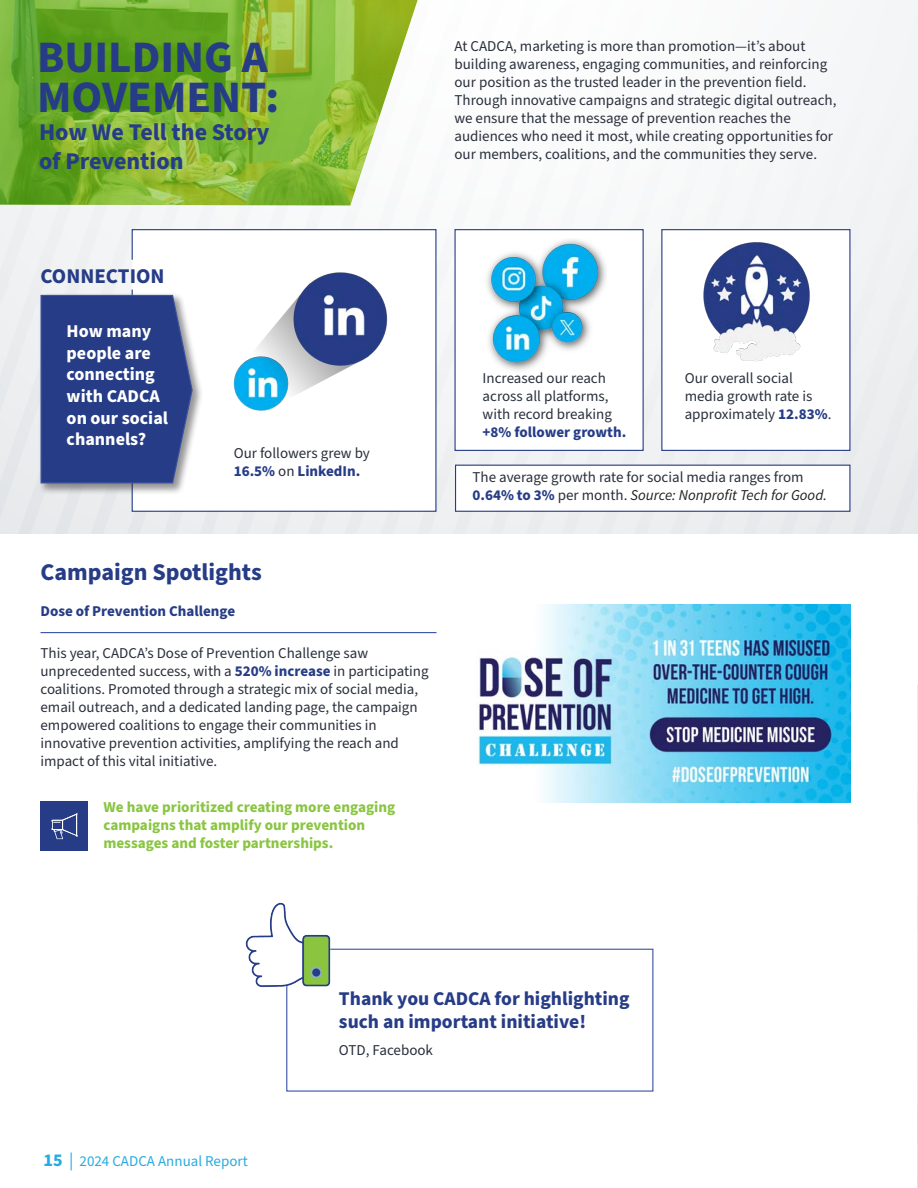
<style>
.page{position:relative;width:918px;height:1188px;background:#fff}
.page>*{position:absolute;margin:0;border:0;box-sizing:border-box;transform-origin:0 0}
.t1{font:700 45px/40.5px "Source Sans Pro";color:#263c86}
.t2{font:700 24px/28.8px "Source Sans Pro";color:#263c86}
.Body_Head{font:700 21px "Source Sans Pro";color:#263c86}
.t3{font:700 19.5px/23.4px "Source Sans Pro";color:#263c86}
.t4{font:700 18px/21.6px "Source Sans Pro";color:#fff}
.Body_Head-2{font:700 15.15px/18.1px "Source Sans Pro";color:#89c541}
.t5{font:15px/18px "Source Sans Pro";color:#2a2f3c}
.t6{font:700 15px "Source Sans Pro";color:#263c86}
.t7{font:15px "Source Sans Pro";color:#29abe2}
.s1{font-weight:700;color:#263c86}
.s2{font-family:"Source Sans Variable";font-style:italic;color:#231f20}
.s3{font-weight:700;font-size:18px}
.s4{font-size:18px}
</style>
<div class="page">
<img style="left:917px;top:685px;width:1px;height:503px">
<svg style="left:131px;top:229px;width:306px;height:283px"></svg>
<div style="left:454px;top:229px;width:190px;height:222px;background:#fff;border:1px solid #263c86"></div>
<div style="left:661px;top:229px;width:189px;height:222px;background:#fff;border:1px solid #263c86"></div>
<img style="left:0;top:0;width:424px;height:205px">
<hr style="left:40px;top:632px;width:396px;height:1px;background:#3a53a4">
<div style="left:38px;top:292px;width:166px;height:203px;background:#231f20;opacity:.48"></div>
<svg style="left:40px;top:294px;width:153px;height:190px;background:#33478c"></svg>
<img style="left:476px;top:605px;width:375px;height:198px">
<img style="left:218px;top:260px;width:184px;height:157px">
<img style="left:487px;top:239px;width:119px;height:132px">
<img style="left:703px;top:242px;width:107px;height:120px">
<div style="left:286px;top:949px;width:367px;height:143px;border:1px solid #3a53a4"></div>
<img style="left:245px;top:902px;width:104px;height:95px">
<div style="left:455px;top:465px;width:395px;height:47px;background:#fff;border:1px solid #263c86"></div>
<div style="left:40px;top:801px;width:48px;height:50px;background:#263c86"></div>
<svg style="left:52px;top:814px;width:26px;height:25px"></svg>
<p class="t1" style="left:37px;top:38px;width:244px">BUILDING A<br>MOVEMENT:</p>
<p class="t2" style="left:39px;top:119px;width:232px">How We Tell the Story of Prevention</p>
<p class="t5" style="left:454px;top:37px;width:383px">At CADCA, marketing is more than promotion—it’s about building awareness, engaging communities, and reinforcing our position as the trusted leader in the prevention field.<br>Through innovative campaigns and strategic digital outreach, we ensure that the message of prevention reaches the audiences who need it most, while creating opportunities for our members, coalitions, and the communities they serve.</p>
<p class="Body_Head" style="left:40px;top:262px;width:126px">CONNECTION</p>
<p class="t4" style="left:67px;top:321px;width:103px">How many people are connecting with CADCA on our social channels?</p>
<p class="t5" style="left:234px;top:445px;width:138px">Our followers grew by<br><span class="s1">16.5%</span> on <span class="s1">LinkedIn.</span></p>
<p class="t2" style="left:40px;top:559px;width:223px">Campaign Spotlights</p>
<p class="t6" style="left:40px;top:601px;width:196px">Dose of Prevention Challenge</p>
<p class="t5" style="left:40px;top:645px;width:390px">This year, CADCA’s Dose of Prevention Challenge saw unprecedented success, with a <span class="s1">520% increase</span> in participating coalitions. Promoted through a strategic mix of social media, email outreach, and a dedicated landing page, the campaign empowered coalitions to engage their communities in innovative prevention activities, amplifying the reach and impact of this vital initiative.</p>
<p class="Body_Head-2" style="left:103px;top:798px;width:293px">We have prioritized creating more engaging campaigns that amplify our prevention messages and foster partnerships.</p>
<p class="t5" style="left:483px;top:370px;width:145px">Increased our reach across all platforms, with record breaking <span class="s1">+8% follower growth.</span></p>
<p class="t5" style="left:685px;top:370px;width:148px">Our overall social media growth rate is approximately <span class="s1">12.83%</span>.</p>
<p class="t5" style="left:472px;top:469px;width:356px">The average growth rate for social media ranges from<br><span class="s1">0.64% to 3%</span> per month. <span class="s2">Source: Nonprofit Tech for Good.</span></p>
<p class="t7" style="left:44px;top:1151px;width:206px"><span class="s3">15</span> <span class="s4">|</span> 2024 CADCA Annual Report</p>
<p class="t3" style="left:339px;top:987px;width:292px">Thank you CADCA for highlighting such an important initiative!</p>
<p class="t5" style="left:339px;top:1042px;width:96px">OTD, Facebook</p>
</div>
